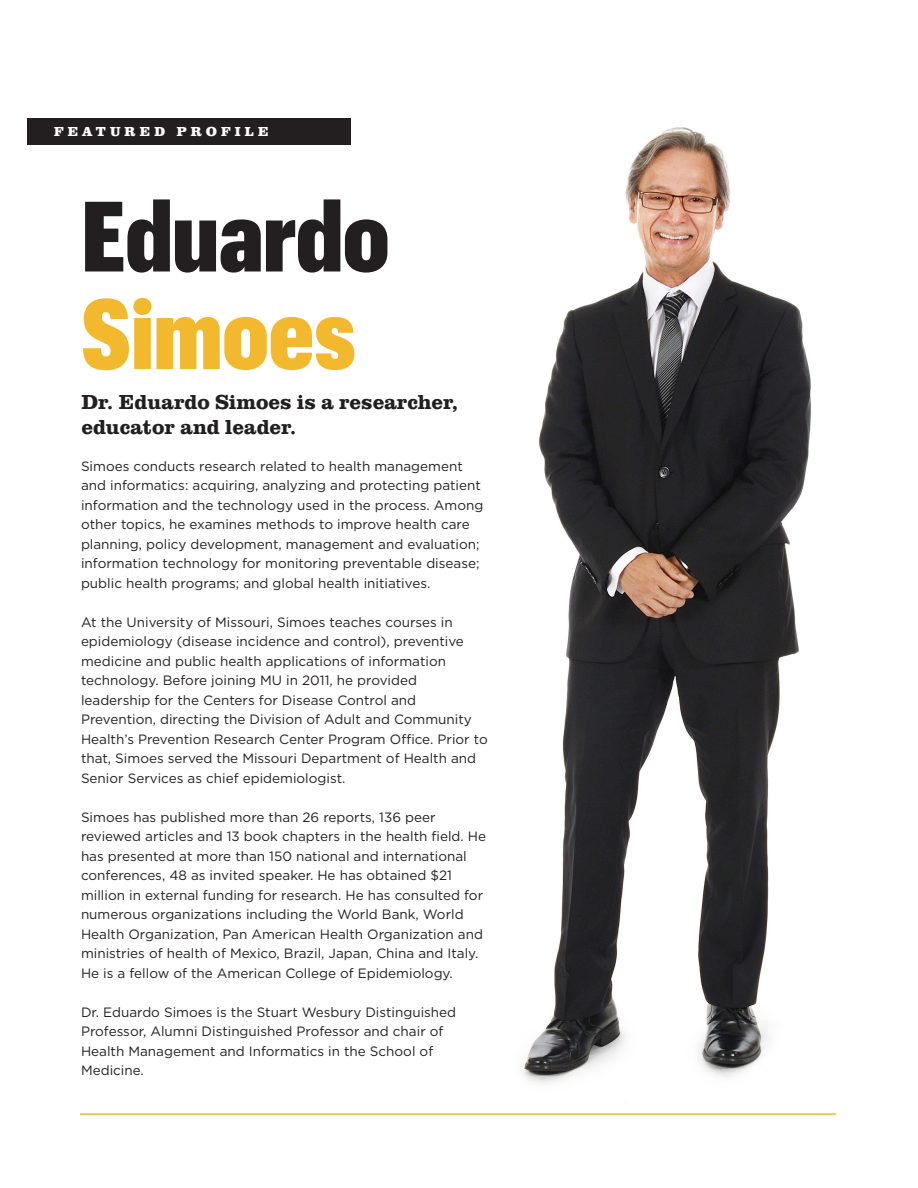
<style>
.page{position:relative;width:918px;height:1188px;background:#fff}
.page>*{position:absolute;margin:0;border:0;box-sizing:border-box;transform-origin:0 0}
.H1__large{font:900 97.5px/97.5px "Graphik Cond";color:#231f20}
.H2__deck_supporting{font:700 21px/25.5px "Clarendon URW";color:#231f20}
.Body_Copy{font:13.5px/19.5px "Gotham";color:#231f20}
.H3__story_category{font:700 expanded 13.5px "Clarendon URW";letter-spacing:.3em;color:#fff}
.s1{color:#f2b92f}
</style>
<div class="page">
<img style="left:522px;top:127px;width:289px;height:958px">
<hr style="left:80px;top:1113px;width:756px;height:2px;background:#f2b92f">
<div style="left:27px;top:118px;width:324px;height:27px;background:#231f20"></div>
<p class="H3__story_category" style="left:54px;top:124px;width:216px">FEATURED PROFILE</p>
<p class="H1__large" style="left:81px;top:180px;width:310px">Eduardo<br><span class="s1">Simoes</span></p>
<p class="H2__deck_supporting" style="left:81px;top:389px;width:378px">Dr. Eduardo Simoes is a researcher, educator and leader.</p>
<p class="Body_Copy" style="left:81px;top:456px;width:404px">Simoes conducts research related to health management and informatics: acquiring, analyzing and protecting patient information and the technology used in the process. Among other topics, he examines methods to improve health care planning, policy development, management and evaluation; information technology for monitoring preventable disease; public health programs; and global health initiatives.</p>
<p class="Body_Copy" style="left:81px;top:612px;width:408px">At the University of Missouri, Simoes teaches courses in epidemiology (disease incidence and control), preventive medicine and public health applications of information technology. Before joining MU in 2011, he provided leadership for the Centers for Disease Control and Prevention, directing the Division of Adult and Community Health’s Prevention Research Center Program Office. Prior to that, Simoes served the Missouri Department of Health and Senior Services as chief epidemiologist.</p>
<p class="Body_Copy" style="left:81px;top:807px;width:407px">Simoes has published more than 26 reports, 136 peer reviewed articles and 13 book chapters in the health field. He has presented at more than 150 national and international conferences, 48 as invited speaker. He has obtained $21 million in external funding for research. He has consulted for numerous organizations including the World Bank, World Health Organization, Pan American Health Organization and ministries of health of Mexico, Brazil, Japan, China and Italy.<br>He is a fellow of the American College of Epidemiology.</p>
<p class="Body_Copy" style="left:81px;top:1002px;width:377px">Dr. Eduardo Simoes is the Stuart Wesbury Distinguished Professor, Alumni Distinguished Professor and chair of Health Management and Informatics in the School of Medicine.</p>
</div>
